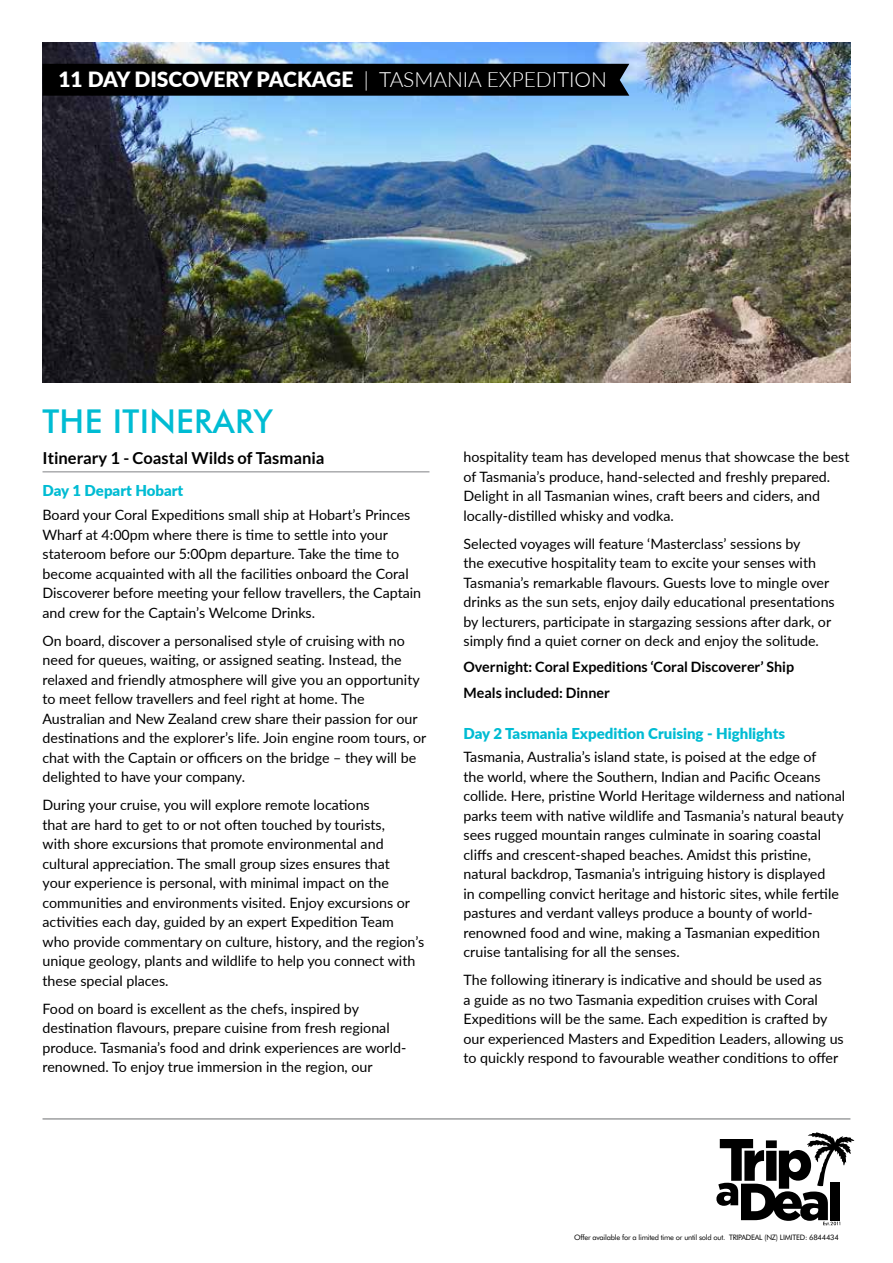
<style>
.page{position:relative;width:893px;height:1263px;background:#fff}
.page>*{position:absolute;margin:0;border:0;box-sizing:border-box;transform-origin:0 0}
.t1{font:500 33px "Futura BT";letter-spacing:.01em;color:#00bcd3}
.t2{font:900 21px "Lato";color:#fff}
.t3{font:700 16.5px "Lato";color:#000}
.t4{font:900 15px "Lato";color:#00bcd3}
.t5{font:14.25px/19.5px "Lato";color:#000}
.t6{font:700 14.25px/25.8px "Lato";color:#000}
.t7{font:7.5px "Futura BT";letter-spacing:-.03em;color:#000}
.s1{font-weight:300}
</style>
<div class="page">
<svg style="left:716px;top:1132px;width:138px;height:93px"></svg>
<hr style="left:43px;top:1119px;width:807px;height:1px;background:#6d6e71">
<img style="left:43px;top:43px;width:807px;height:340px">
<hr style="left:43px;top:471px;width:386px;height:1px;background:#808285">
<div style="left:43px;top:64px;width:586px;height:32px;background:#000"></div>
<h2 class="t2" style="left:58px;top:63px;width:550px">11 DAY DISCOVERY PACKAGE <span class="s1">| TASMANIA EXPEDITION</span></h2>
<h1 class="t1" style="left:43px;top:402px;width:232px">THE ITINERARY</h1>
<p class="t3" style="left:43px;top:449px;width:283px">Itinerary 1 - Coastal Wilds of Tasmania</p>
<p class="t4" style="left:43px;top:479px;width:142px">Day 1 Depart Hobart</p>
<p class="t5" style="left:43px;top:504px;width:380px">Board your Coral Expeditions small ship at Hobart’s Princes Wharf at 4:00pm where there is time to settle into your stateroom before our 5:00pm departure. Take the time to become acquainted with all the facilities onboard the Coral Discoverer before meeting your fellow travellers, the Captain and crew for the Captain’s Welcome Drinks.</p>
<p class="t5" style="left:43px;top:630px;width:385px">On board, discover a personalised style of cruising with no need for queues, waiting, or assigned seating. Instead, the relaxed and friendly atmosphere will give you an opportunity to meet fellow travellers and feel right at home. The Australian and New Zealand crew share their passion for our destinations and the explorer’s life. Join engine room tours, or chat with the Captain or officers on the bridge – they will be delighted to have your company.</p>
<p class="t5" style="left:43px;top:794px;width:383px">During your cruise, you will explore remote locations<br>that are hard to get to or not often touched by tourists,<br>with shore excursions that promote environmental and cultural appreciation. The small group sizes ensures that<br>your experience is personal, with minimal impact on the communities and environments visited. Enjoy excursions or activities each day, guided by an expert Expedition Team who provide commentary on culture, history, and the region’s unique geology, plants and wildlife to help you connect with these special places.</p>
<p class="t5" style="left:43px;top:998px;width:365px">Food on board is excellent as the chefs, inspired by destination flavours, prepare cuisine from fresh regional produce. Tasmania’s food and drink experiences are world&shy;renowned. To enjoy true immersion in the region, our</p>
<p class="t5" style="left:463px;top:447px;width:387px">hospitality team has developed menus that showcase the best of Tasmania’s produce, hand-selected and freshly prepared.<br>Delight in all Tasmanian wines, craft beers and ciders, and locally-distilled whisky and vodka.</p>
<p class="t5" style="left:463px;top:533px;width:373px">Selected voyages will feature ‘Masterclass’ sessions by<br>the executive hospitality team to excite your senses with Tasmania’s remarkable flavours. Guests love to mingle over drinks as the sun sets, enjoy daily educational presentations by lecturers, participate in stargazing sessions after dark, or simply find a quiet corner on deck and enjoy the solitude.</p>
<p class="t6" style="left:463px;top:653px;width:332px">Overnight: Coral Expeditions ‘Coral Discoverer’ Ship<br>Meals included: Dinner</p>
<p class="t4" style="left:463px;top:722px;width:323px">Day 2 Tasmania Expedition Cruising - Highlights</p>
<p class="t5" style="left:463px;top:747px;width:383px">Tasmania, Australia’s island state, is poised at the edge of<br>the world, where the Southern, Indian and Pacific Oceans collide. Here, pristine World Heritage wilderness and national parks teem with native wildlife and Tasmania’s natural beauty sees rugged mountain ranges culminate in soaring coastal cliffs and crescent-shaped beaches. Amidst this pristine, natural backdrop, Tasmania’s intriguing history is displayed<br>in compelling convict heritage and historic sites, while fertile pastures and verdant valleys produce a bounty of world&shy;renowned food and wine, making a Tasmanian expedition cruise tantalising for all the senses.</p>
<p class="t5" style="left:463px;top:970px;width:382px">The following itinerary is indicative and should be used as<br>a guide as no two Tasmania expedition cruises with Coral Expeditions will be the same. Each expedition is crafted by our experienced Masters and Expedition Leaders, allowing us to quickly respond to favourable weather conditions to offer</p>
<p class="t7" style="left:574px;top:1232px;width:266px">Offer available for a limited time or until sold out. TRIPADEAL (NZ) LIMITED: 6844434</p>
</div>
